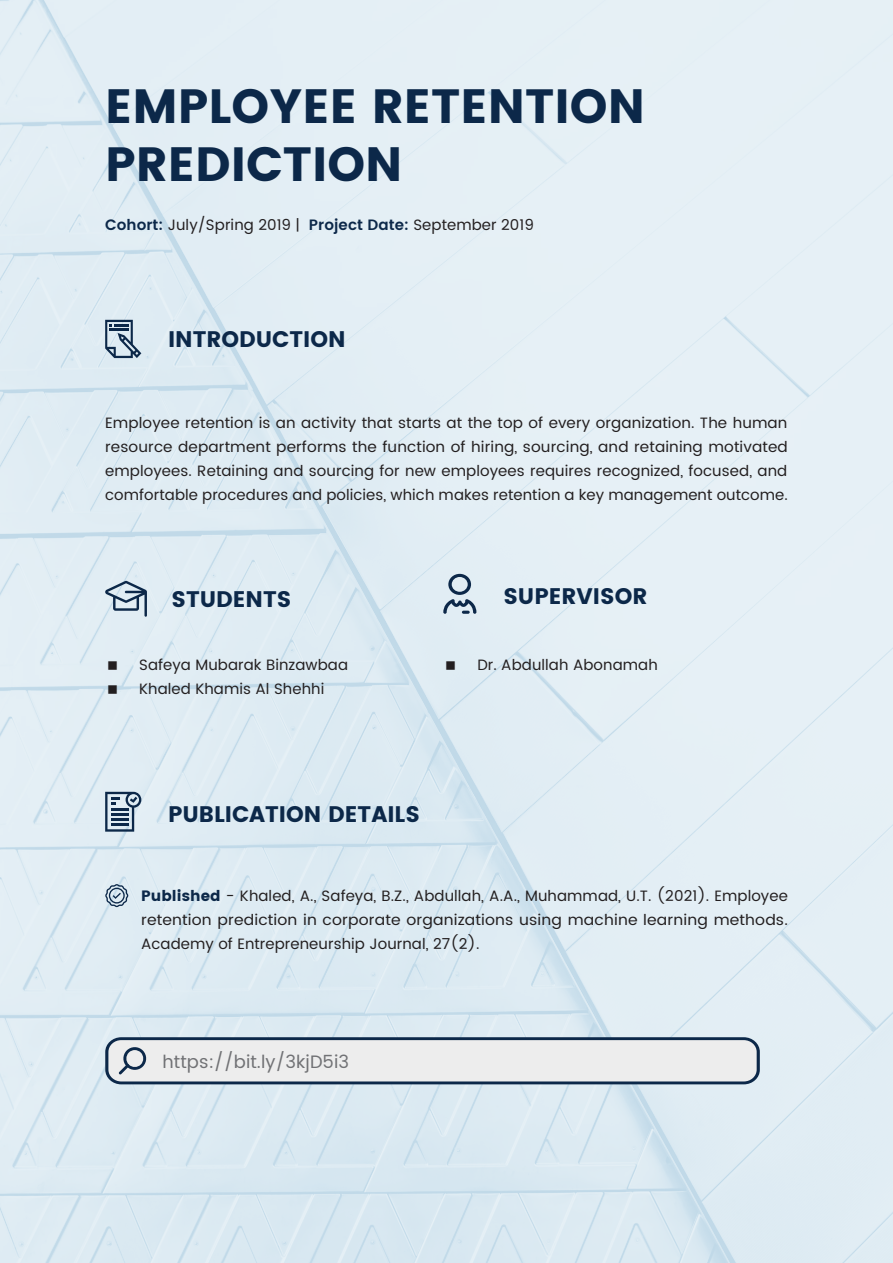
<style>
.page{position:relative;width:893px;height:1263px;background:#fff}
.page>*{position:absolute;margin:0;border:0;box-sizing:border-box;transform-origin:0 0}
.t1{font:48px "Poppins";color:#0c2849}
.t2{font:22.5px "Poppins";color:#0c2849}
.t3{font:18px "Poppins";letter-spacing:.005em;color:#717275}
.t4{font:15px/24px "Poppins";letter-spacing:.005em;color:#231f20;text-align:justify}
.s1{font-weight:600;color:#0c2849}
.s2{color:#0c2849}
</style>
<div class="page">
<img style="left:0;top:0;width:893px;height:1263px">
<svg style="left:105px;top:884px;width:23px;height:23px"></svg>
<svg style="left:105px;top:320px;width:36px;height:38px"></svg>
<svg style="left:105px;top:581px;width:42px;height:36px;background:#a3b4c2"></svg>
<svg style="left:443px;top:574px;width:33px;height:40px"></svg>
<svg style="left:105px;top:792px;width:36px;height:40px"></svg>
<svg style="left:105px;top:1037px;width:655px;height:47px;background:#cfd3d7"></svg>
<svg style="left:108px;top:661px;width:9px;height:8px"></svg>
<svg style="left:108px;top:685px;width:9px;height:8px"></svg>
<svg style="left:447px;top:661px;width:8px;height:8px"></svg>
<p class="t1" style="left:105px;top:79px;width:541px">EMPLOYEE RETENTION</p>
<p class="t1" style="left:105px;top:136px;width:299px">PREDICTION</p>
<p class="t4" style="left:105px;top:213px;width:430px"><span class="s1">Cohort:</span> July/Spring 2019 | <span class="s1">Project Date:</span> September 2019</p>
<p class="t2" style="left:168px;top:326px;width:179px">INTRODUCTION</p>
<p class="t4" style="left:105px;top:411px;width:684px">Employee retention is an activity that starts at the top of every organization. The human resource department performs the function of hiring, sourcing, and retaining motivated employees. Retaining and sourcing for new employees requires recognized, focused, and comfortable procedures and policies, which makes retention a key management outcome.</p>
<p class="t2" style="left:171px;top:586px;width:121px">STUDENTS</p>
<p class="t2" style="left:503px;top:583px;width:146px">SUPERVISOR</p>
<p class="t4" style="left:139px;top:653px;width:210px">Safeya Mubarak Binzawbaa</p>
<p class="t4" style="left:139px;top:677px;width:187px">Khaled Khamis Al Shehhi</p>
<p class="t2" style="left:168px;top:801px;width:253px">PUBLICATION DETAILS</p>
<p class="t4" style="left:477px;top:653px;width:182px">Dr. Abdullah Abonamah</p>
<p class="t4" style="left:141px;top:884px;width:648px"><span class="s2">Published</span> - Khaled, A., Safeya, B.Z., Abdullah, A.A., Muhammad, U.T. (2021). Employee retention prediction in corporate organizations using machine learning methods.<br>Academy of Entrepreneurship Journal, 27(2).</p>
<p class="t3" style="left:163px;top:1049px;width:188px">https://bit.ly/3kjD5i3</p>
</div>
